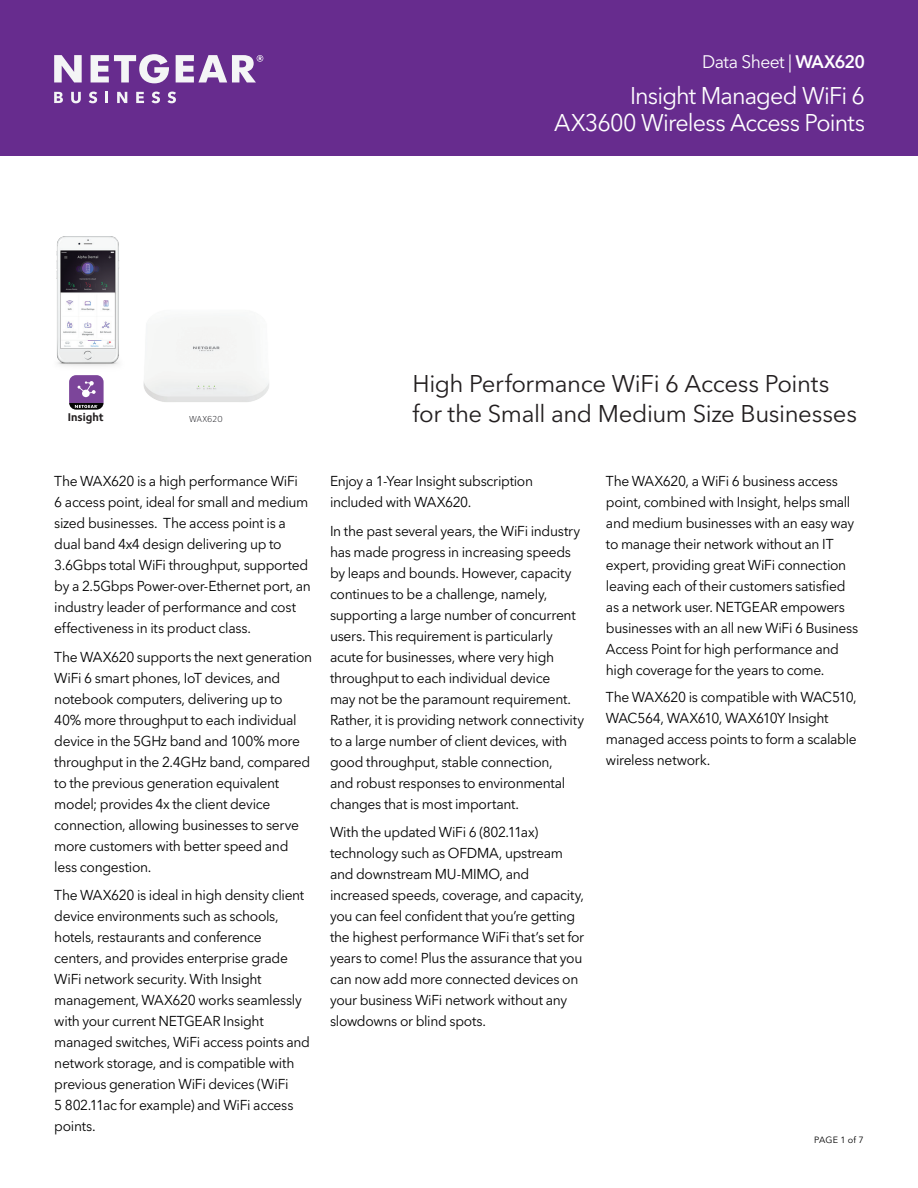
<style>
.page{position:relative;width:918px;height:1188px;background:#fff}
.page>*{position:absolute;margin:0;border:0;box-sizing:border-box;transform-origin:0 0}
.t1{font:24px "Avenir Next LT Pro";letter-spacing:-.015em;color:#231f20}
.t2{font:24px/27px "Avenir Next LT Pro";letter-spacing:-.035em;color:#fff;text-align:right}
.t3{font:18px "Avenir Next LT Pro";letter-spacing:-.03em;color:#fff}
.t4{font:14.25px/21px "Avenir Next LT Pro";letter-spacing:-.025em;color:#000001}
.t5{font:700 11.7px "Foundry Sterling";color:#231f20}
.t6{font:9px "Avenir Next LT Pro";letter-spacing:.015em;color:#000001}
.t7{font:300 9px "Foundry Sterling";letter-spacing:-.01em;color:#000108}
.s1{font-weight:600}
</style>
<div class="page">
<div style="left:0;top:0;width:918px;height:156px;background:#672c8e"></div>
<svg style="left:54px;top:92px;width:9px;height:11px"></svg>
<svg style="left:71px;top:92px;width:10px;height:11px"></svg>
<svg style="left:89px;top:92px;width:8px;height:11px"></svg>
<svg style="left:106px;top:92px;width:2px;height:11px"></svg>
<svg style="left:117px;top:92px;width:10px;height:11px"></svg>
<svg style="left:136px;top:92px;width:8px;height:11px"></svg>
<svg style="left:152px;top:92px;width:8px;height:11px"></svg>
<svg style="left:167px;top:92px;width:9px;height:11px"></svg>
<svg style="left:176px;top:55px;width:87px;height:27px"></svg>
<svg style="left:91px;top:54px;width:78px;height:29px"></svg>
<svg style="left:54px;top:55px;width:28px;height:27px"></svg>
<img style="left:143px;top:315px;width:126px;height:87px">
<img style="left:56px;top:237px;width:63px;height:129px">
<svg style="left:69px;top:375px;width:35px;height:35px"></svg>
<p class="t3" style="left:702px;top:50px;width:164px">Data Sheet | <span class="s1">WAX620</span></p>
<h1 class="t2" style="left:554px;top:82px;width:312px">Insight Managed WiFi 6<br>AX3600 Wireless Access Points</h1>
<p class="t5" style="left:68px;top:410px;width:38px">Insight</p>
<p class="t7" style="left:189px;top:414px;width:35px">WAX620</p>
<h1 class="t1" style="left:413px;top:369px;width:418px">High Performance WiFi 6 Access Points</h1>
<h1 class="t1" style="left:413px;top:399px;width:446px">for the Small and Medium Size Businesses</h1>
<p class="t4" style="left:54px;top:471px;width:258px">The WAX620 is a high performance WiFi<br>6 access point, ideal for small and medium sized businesses. The access point is a dual band 4x4 design delivering up to 3.6Gbps total WiFi throughput, supported by a 2.5Gbps Power-over-Ethernet port, an industry leader of performance and cost effectiveness in its product class.</p>
<p class="t4" style="left:54px;top:646px;width:259px">The WAX620 supports the next generation WiFi 6 smart phones, IoT devices, and notebook computers, delivering up to 40% more throughput to each individual device in the 5GHz band and 100% more throughput in the 2.4GHz band, compared to the previous generation equivalent model; provides 4x the client device connection, allowing businesses to serve more customers with better speed and less congestion.</p>
<p class="t4" style="left:54px;top:885px;width:257px">The WAX620 is ideal in high density client device environments such as schools, hotels, restaurants and conference centers, and provides enterprise grade WiFi network security. With Insight management, WAX620 works seamlessly with your current NETGEAR Insight managed switches, WiFi access points and network storage, and is compatible with previous generation WiFi devices (WiFi<br>5 802.11ac for example) and WiFi access points.</p>
<p class="t4" style="left:330px;top:471px;width:205px">Enjoy a 1-Year Insight subscription included with WAX620.</p>
<p class="t4" style="left:330px;top:520px;width:256px">In the past several years, the WiFi industry has made progress in increasing speeds by leaps and bounds. However, capacity continues to be a challenge, namely, supporting a large number of concurrent users. This requirement is particularly acute for businesses, where very high throughput to each individual device<br>may not be the paramount requirement.<br>Rather, it is providing network connectivity to a large number of client devices, with good throughput, stable connection,<br>and robust responses to environmental changes that is most important.</p>
<p class="t4" style="left:330px;top:822px;width:256px">With the updated WiFi 6 (802.11ax) technology such as OFDMA, upstream and downstream MU-MIMO, and increased speeds, coverage, and capacity, you can feel confident that you’re getting the highest performance WiFi that’s set for years to come! Plus the assurance that you can now add more connected devices on your business WiFi network without any slowdowns or blind spots.</p>
<p class="t4" style="left:606px;top:471px;width:254px">The WAX620, a WiFi 6 business access point, combined with Insight, helps small and medium businesses with an easy way to manage their network without an IT expert, providing great WiFi connection leaving each of their customers satisfied as a network user. NETGEAR empowers businesses with an all new WiFi 6 Business Access Point for high performance and high coverage for the years to come.</p>
<p class="t4" style="left:606px;top:687px;width:252px">The WAX620 is compatible with WAC510,<br>WAC564, WAX610, WAX610Y Insight managed access points to form a scalable wireless network.</p>
<p class="t6" style="left:814px;top:1134px;width:51px">PAGE 1 of 7</p>
</div>
